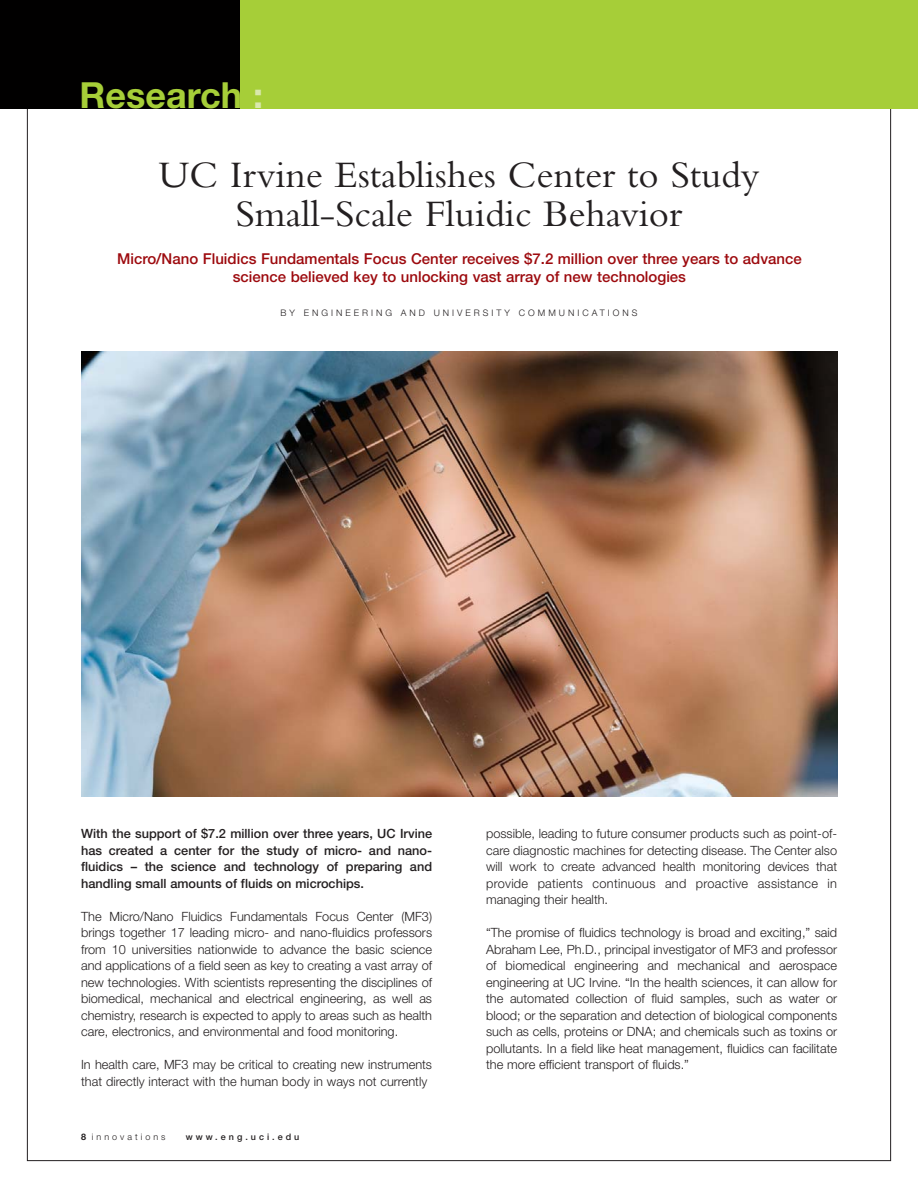
<style>
.page{position:relative;width:918px;height:1188px;background:#fff}
.page>*{position:absolute;margin:0;border:0;box-sizing:border-box;transform-origin:0 0}
.t1{font:39px/39px "Bembo";color:#231f20;text-align:center}
.t2{font:700 36px "Helvetica Neue";color:#a6ce38}
.t3{font:500 15px/18px "Helvetica Neue";color:#9d0a0e;text-align:center}
.t4{font:300 12.75px/16.5px "Helvetica Neue";color:#231f20;text-align:justify}
.t5{font:500 12.75px/16.5px "Helvetica Neue";color:#231f20;text-align:justify}
.t6{font:300 9px "Helvetica Neue";letter-spacing:.335em;color:#231f20}
.t7{font:500 9px "Helvetica Neue";letter-spacing:.335em;color:#231f20}
.s1{color:#d9e8ad}
.s2{font-weight:700}
</style>
<div class="page">
<div style="left:0;top:0;width:918px;height:108px;background:#010000"></div>
<div style="left:240px;top:0;width:678px;height:108px;background:#a6ce38"></div>
<img style="left:82px;top:352px;width:755px;height:444px">
<h2 class="t2" style="left:80px;top:83px;width:185px">Research <span class="s1">:</span></h2>
<h1 class="t1" style="left:159px;top:159px;width:602px">UC Irvine Establishes Center to Study<br>Small-Scale Fluidic Behavior</h1>
<p class="t3" style="left:117px;top:251px;width:686px">Micro/Nano Fluidics Fundamentals Focus Center receives $7.2 million over three years to advance science believed key to unlocking vast array of new technologies</p>
<p class="t6" style="left:281px;top:309px;width:358px">BY ENGINEERING AND UNIVERSITY COMMUNICATIONS</p>
<p class="t5" style="left:81px;top:827px;width:353px">With the support of $7.2 million over three years, UC Irvine has created a center for the study of micro- and nano&shy;fluidics – the science and technology of preparing and handling small amounts of fluids on microchips.</p>
<p class="t4" style="left:81px;top:909px;width:353px">The Micro/Nano Fluidics Fundamentals Focus Center (MF3) brings together 17 leading micro- and nano-fluidics professors from 10 universities nationwide to advance the basic science and applications of a field seen as key to creating a vast array of new technologies. With scientists representing the disciplines of biomedical, mechanical and electrical engineering, as well as chemistry, research is expected to apply to areas such as health care, electronics, and environmental and food monitoring.</p>
<p class="t4" style="left:81px;top:1058px;width:352px">In health care, MF3 may be critical to creating new instruments that directly interact with the human body in ways not currently</p>
<p class="t6" style="left:81px;top:1134px;width:86px"><span class="s2">8</span> innovations</p>
<p class="t7" style="left:186px;top:1134px;width:115px">www.eng.uci.edu</p>
<p class="t4" style="left:486px;top:827px;width:353px">possible, leading to future consumer products such as point-of&shy;care diagnostic machines for detecting disease. The Center also will work to create advanced health monitoring devices that provide patients continuous and proactive assistance in managing their health.</p>
<p class="t4" style="left:486px;top:926px;width:353px">“The promise of fluidics technology is broad and exciting,” said Abraham Lee, Ph.D., principal investigator of MF3 and professor of biomedical engineering and mechanical and aerospace engineering at UC Irvine. “In the health sciences, it can allow for the automated collection of fluid samples, such as water or blood; or the separation and detection of biological components such as cells, proteins or DNA; and chemicals such as toxins or pollutants. In a field like heat management, fluidics can facilitate the more efficient transport of fluids.”</p>
</div>
